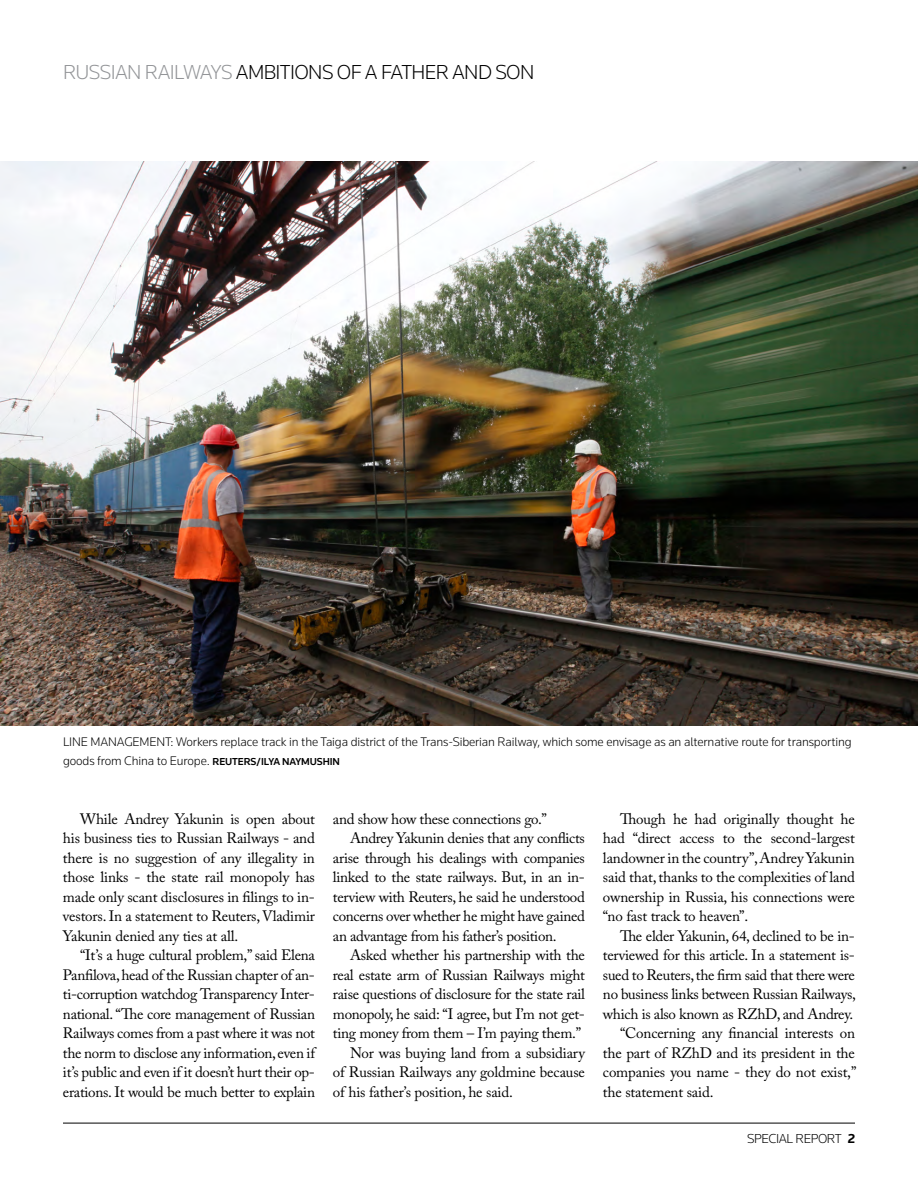
<style>
.page{position:relative;width:918px;height:1188px;background:#fff}
.page>*{position:absolute;margin:0;border:0;box-sizing:border-box;transform-origin:0 0}
.t1{font:300 21px "Knowledge";letter-spacing:-.03em;color:#000}
.t2{font:15px/19.5px "Adobe Caslon Pro";letter-spacing:-.02em;color:#000;text-align:justify}
.t3{font:300 13.5px "Knowledge";letter-spacing:-.03em;color:#000}
.t4{font:300 12.9px/19.5px "Knowledge";letter-spacing:-.01em;color:#000}
.s1{color:#939598}
.s2{font-weight:500;font-size:10.5px}
.s3{font-weight:700}
</style>
<div class="page">
<hr style="left:63px;top:1123px;width:792px;height:1px;background:#000">
<img style="left:0;top:161px;width:918px;height:565px">
<h1 class="t1" style="left:63px;top:59px;width:473px"><span class="s1">Russian Railways</span> Ambitions of a father and son</h1>
<p class="t4" style="left:63px;top:731px;width:790px">LIN E MANAGEMENT: Workers replace track in the Taiga district of the Trans-Siberian Railway, which some envisage as an alternative route for transporting goods from China to Europe. <span class="s2">REUTERS/ILYA NAYMUSHIN</span></p>
<p class="t2" style="left:63px;top:809px;width:254px;text-indent:17px">While Andrey Yakunin is open about his business ties to Russian Railways - and there is no suggestion of any illegality in those links - the state rail monopoly has made only scant disclosures in filings to in&shy;vestors. In a statement to Reuters, Vladimir Yakunin denied any ties at all.</p>
<p class="t2" style="left:63px;top:945px;width:254px;text-indent:17px">“It’s a huge cultural problem,” said Elena Panfilova, head of the Russian chapter of an&shy;ti-corruption watchdog Transparency Inter&shy;national. “The core management of Russian Railways comes from a past where it was not the norm to disclose any information, even if it’s public and even if it doesn’t hurt their op&shy;erations. It would be much better to explain</p>
<p class="t2" style="left:333px;top:809px;width:216px">and show how these connections go.”</p>
<p class="t2" style="left:350px;top:828px;width:236px">Andrey Yakunin denies that any conflicts</p>
<p class="t2" style="left:333px;top:848px;width:253px">arise through his dealings with companies</p>
<p class="t2" style="left:333px;top:867px;width:254px">linked to the state railways. But, in an in-</p>
<p class="t2" style="left:333px;top:887px;width:253px">terview with Reuters, he said he understood</p>
<p class="t2" style="left:333px;top:906px;width:254px">concerns over whether he might have gained</p>
<p class="t2" style="left:333px;top:926px;width:225px">an advantage from his father’s position.</p>
<p class="t2" style="left:350px;top:945px;width:236px">Asked whether his partnership with the</p>
<p class="t2" style="left:333px;top:965px;width:253px">real estate arm of Russian Railways might</p>
<p class="t2" style="left:333px;top:984px;width:254px">raise questions of disclosure for the state rail</p>
<p class="t2" style="left:333px;top:1004px;width:254px">monopoly, he said: “I agree, but I’m not get-</p>
<p class="t2" style="left:333px;top:1023px;width:250px">ting money from them – I’m paying them.”</p>
<p class="t2" style="left:350px;top:1043px;width:237px">Nor was buying land from a subsidiary</p>
<p class="t2" style="left:333px;top:1062px;width:253px">of Russian Railways any goldmine because</p>
<p class="t2" style="left:333px;top:1082px;width:181px">of his father’s position, he said.</p>
<p class="t2" style="left:603px;top:809px;width:254px;text-indent:17px">Though he had originally thought he had “direct access to the second-largest landowner in the country”, Andrey Yakunin said that, thanks to the complexities of land ownership in Russia, his connections were “no fast track to heaven”.</p>
<p class="t2" style="left:620px;top:926px;width:237px">The elder Yakunin, 64, declined to be in-</p>
<p class="t2" style="left:603px;top:945px;width:253px">terviewed for this article. In a statement is-</p>
<p class="t2" style="left:603px;top:965px;width:253px">sued to Reuters, the firm said that there were</p>
<p class="t2" style="left:603px;top:984px;width:255px">no business links between Russian Railways,</p>
<p class="t2" style="left:603px;top:1004px;width:252px">which is also known as RZhD, and Andrey.</p>
<p class="t2" style="left:620px;top:1023px;width:236px">“Concerning any financial interests on</p>
<p class="t2" style="left:603px;top:1043px;width:253px">the part of RZhD and its president in the</p>
<p class="t2" style="left:603px;top:1062px;width:255px">companies you name - they do not exist,”</p>
<p class="t2" style="left:603px;top:1082px;width:112px">the statement said.</p>
<p class="t3" style="left:747px;top:1130px;width:109px">SPECIAL REPORT <span class="s3">2</span></p>
</div>
